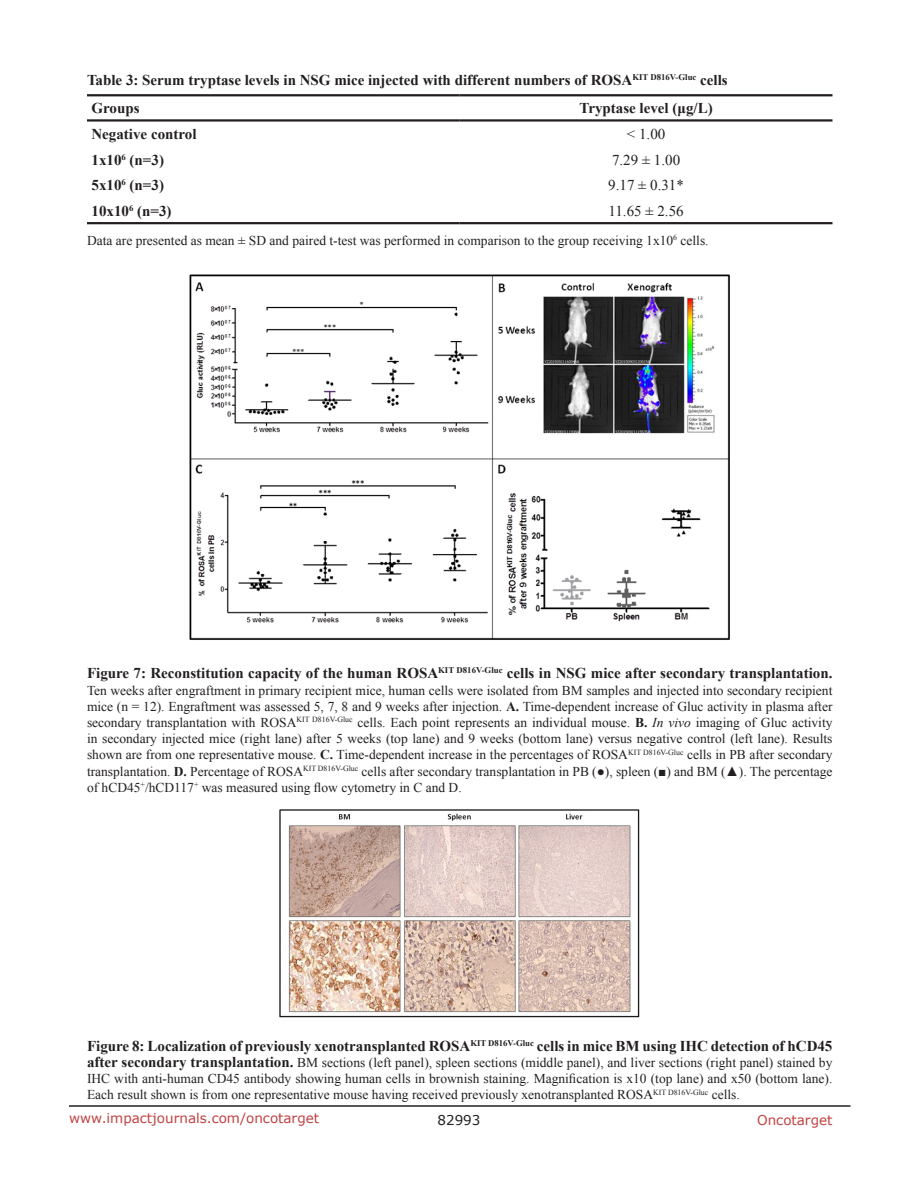
<style>
.page{position:relative;width:918px;height:1188px;background:#fff}
.page>*{position:absolute;margin:0;border:0;box-sizing:border-box;transform-origin:0 0}
.t1{font:700 15px/27.8px "Times New Roman";color:#231f20}
.t2{font:15px "Times New Roman";color:#231f20}
.t3{font:13.5px/16.2px "Times New Roman";color:#231f20;text-align:justify}
.t4{font:13.5px "Verdana";color:#c24141}
.t5{font:13.5px "Verdana";color:#231f20}
.s1{font-weight:700}
.s2{font-style:italic}
.s3{font-weight:700;font-size:15px}
</style>
<div class="page">
<hr style="left:69px;top:1105px;width:781px;height:2px;background:#231f20">
<img style="left:189px;top:274px;width:541px;height:366px">
<img style="left:280px;top:809px;width:360px;height:209px">
<svg style="left:87px;top:96px;width:745px;height:1px"></svg>
<hr style="left:87px;top:94px;width:373px;height:2px;background:#231f20">
<hr style="left:460px;top:94px;width:372px;height:2px;background:#231f20">
<hr style="left:87px;top:119px;width:373px;height:3px;background:#231f20">
<hr style="left:460px;top:119px;width:372px;height:3px;background:#231f20">
<hr style="left:87px;top:222px;width:373px;height:2px;background:#231f20">
<hr style="left:460px;top:222px;width:372px;height:2px;background:#231f20">
<p class="t1" style="left:92px;top:66px;width:638px;text-indent:-4px">Table 3: Serum tryptase levels in NSG mice injected with different numbers of ROSA<sup>KIT</sup> <sup>D816V-Gluc</sup> cells<br>Groups</p>
<p class="t1" style="left:580px;top:94px;width:135px">Tryptase level (μg/L)</p>
<p class="t1" style="left:92px;top:120px;width:107px">Negative control</p>
<p class="t2" style="left:627px;top:124px;width:40px">&lt; 1.00</p>
<p class="t1" style="left:92px;top:146px;width:74px">1x10<sup>6</sup> (n=3)</p>
<p class="t2" style="left:612px;top:150px;width:70px">7.29 ± 1.00</p>
<p class="t1" style="left:92px;top:171px;width:74px">5x10<sup>6</sup> (n=3)</p>
<p class="t2" style="left:608px;top:175px;width:77px">9.17 ± 0.31*</p>
<p class="t1" style="left:92px;top:196px;width:82px">10x10<sup>6</sup> (n=3)</p>
<p class="t2" style="left:609px;top:201px;width:77px">11.65 ± 2.56</p>
<p class="t3" style="left:87px;top:232px;width:623px">Data are presented as mean ± SD and paired t-test was performed in comparison to the group receiving 1x10<sup>6</sup> cells.</p>
<p class="t1" style="left:87px;top:659px;width:747px">Figure 7: Reconstitution capacity of the human ROSA<sup>KIT</sup> <sup>D816V-Gluc</sup> cells in NSG mice after secondary transplantation.</p>
<p class="t3" style="left:87px;top:682px;width:747px">Ten weeks after engraftment in primary recipient mice, human cells were isolated from BM samples and injected into secondary recipient mice (n = 12). Engraftment was assessed 5, 7, 8 and 9 weeks after injection. <span class="s1">A.</span> Time-dependent increase of Gluc activity in plasma after secondary transplantation with ROSA<sup>KIT</sup> <sup>D816V-Gluc</sup> cells. Each point represents an individual mouse. <span class="s1">B.</span> <span class="s2">In vivo</span> imaging of Gluc activity in secondary injected mice (right lane) after 5 weeks (top lane) and 9 weeks (bottom lane) versus negative control (left lane). Results shown are from one representative mouse. <span class="s1">C.</span> Time-dependent increase in the percentages of ROSA<sup>KIT</sup> <sup>D816V-Gluc</sup> cells in PB after secondary transplantation. <span class="s1">D.</span> Percentage of ROSA<sup>KIT</sup> <sup>D816V-Gluc</sup> cells after secondary transplantation in PB (●), spleen (■) and BM (▲). The percentage of hCD45<sup>+</sup>/hCD117<sup>+</sup> was measured using flow cytometry in C and D.</p>
<p class="t1" style="left:87px;top:1031px;width:747px">Figure 8: Localization of previously xenotransplanted ROSA<sup>KIT</sup> <sup>D816V-Gluc</sup> cells in mice BM using IHC detection of hCD45</p>
<p class="t3" style="left:87px;top:1054px;width:747px"><span class="s3">after secondary transplantation.</span> BM sections (left panel), spleen sections (middle panel), and liver sections (right panel) stained by IHC with anti-human CD45 antibody showing human cells in brownish staining. Magnification is x10 (top lane) and x50 (bottom lane).<br>Each result shown is from one representative mouse having received previously xenotransplanted ROSA<sup>KIT</sup> <sup>D816V-Gluc</sup> cells.</p>
<p class="t4" style="left:69px;top:1109px;width:252px">www.impactjournals.com/oncotarget</p>
<p class="t5" style="left:438px;top:1111px;width:44px">82993</p>
<p class="t4" style="left:757px;top:1111px;width:77px">Oncotarget</p>
</div>
